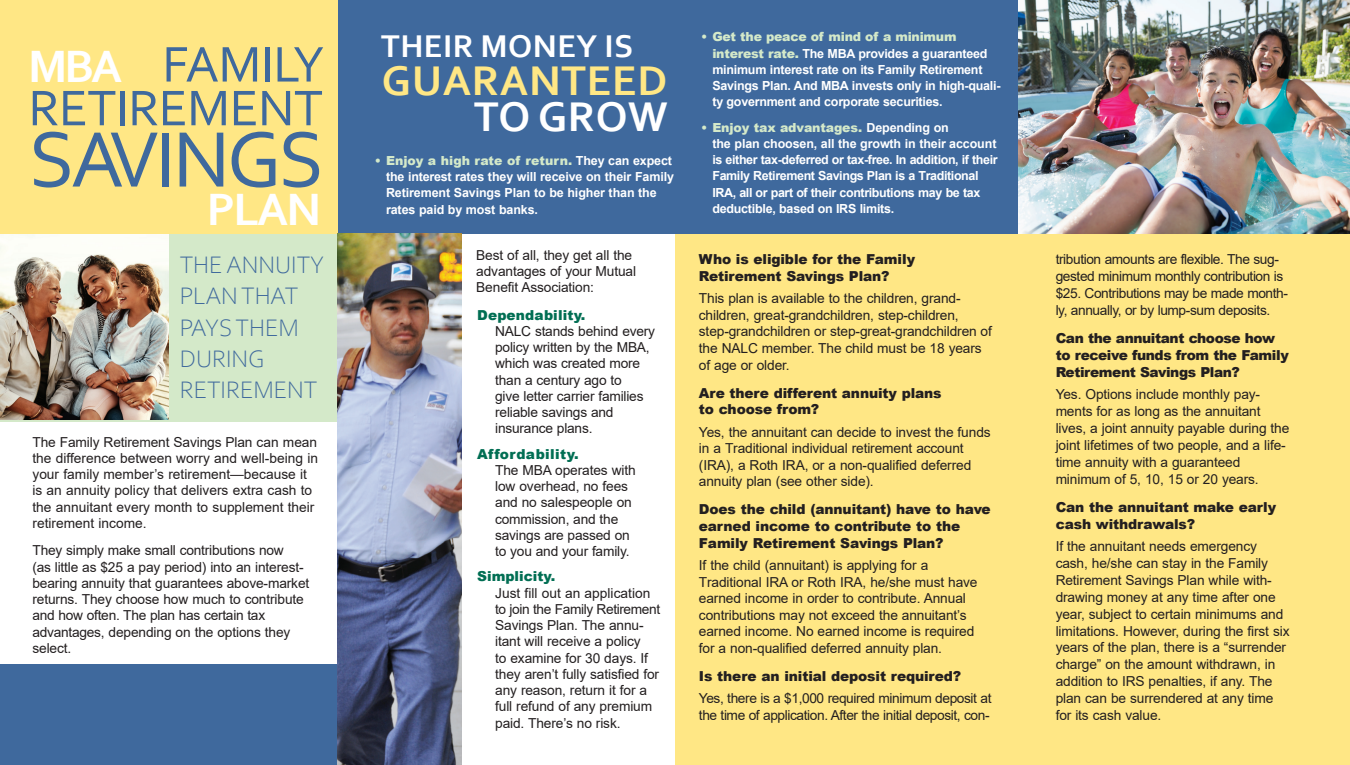
<style>
.page{position:relative;width:1350px;height:765px;background:#fff}
.page>*{position:absolute;margin:0;border:0;box-sizing:border-box;transform-origin:0 0}
.t1{font:82.5px "Corbel";letter-spacing:-.04em;color:#3f699d}
.t2{font:52.5px/43.8px "Corbel";letter-spacing:-.01em;color:#3f699d}
.t3{font:700 47.5px "Corbel";color:#fff}
.t4{font:700 43.5px "Corbel";letter-spacing:.015em;color:#ffe785}
.t5{font:700 43.5px "Corbel";letter-spacing:.015em;color:#fff}
.t6{font:700 33px "Corbel";letter-spacing:.015em;color:#fff}
.t7{font:300 25px/31.2px "Corbel";color:#3f699d}
.t8{font:13.75px/16.2px "Arial";letter-spacing:-.01em;color:#231f20}
.t9{font:900 13.75px/16.6px "Arial";letter-spacing:-.01em;color:#231f20}
.t10{font:13.75px/16.9px "Arial";letter-spacing:-.03em;color:#231f20}
.t11{font:900 13.75px/16.9px "Arial";letter-spacing:-.03em;color:#231f20}
.t12{font:900 13.75px "Arial";letter-spacing:.01em;color:#016e53}
.t13{font:900 13.75px "Arial";letter-spacing:.03em;color:#016e53}
.t14{font:700 12.5px/16.2px "Arial";letter-spacing:-.02em;color:#fff}
.s1{font-weight:700;font-size:47.5px;color:#fff}
.s2{font-weight:900;color:#d4e9c9}
</style>
<div class="page">
<div style="left:675px;top:233px;width:675px;height:532px;background:#ffe785"></div>
<div style="left:0;top:233px;width:337px;height:189px;background:#d4e9c9"></div>
<div style="left:337px;top:0;width:1013px;height:233px;background:#3f699d"></div>
<img style="left:0;top:233px;width:169px;height:187px">
<div style="left:0;top:0;width:337px;height:233px;background:#ffe785"></div>
<div style="left:0;top:664px;width:364px;height:101px;background:#3f699d"></div>
<img style="left:337px;top:233px;width:124px;height:532px">
<img style="left:1019px;top:0;width:331px;height:233px">
<h2 class="t2" style="left:28px;top:41px;width:297px"><span class="s1">MBA</span> FAMILY<br>RETIREMENT</h2>
<h1 class="t1" style="left:29px;top:108px;width:297px">SAVINGS</h1>
<h3 class="t3" style="left:207px;top:180px;width:116px">PLAN</h3>
<h3 class="t7" style="left:180px;top:248px;width:146px">THE ANNUITY<br>PLAN THAT<br>PAYS THEM<br>DURING<br>RETIREMENT</h3>
<p class="t8" style="left:32px;top:433px;width:287px">The Family Retirement Savings Plan can mean the difference between worry and well-being in your family member’s retirement—because it is an annuity policy that delivers extra cash to the annuitant every month to supplement their retirement income.</p>
<p class="t8" style="left:32px;top:542px;width:278px">They simply make small contributions now<br>(as little as $25 a pay period) into an interest&shy;bearing annuity that guarantees above-market returns. They choose how much to contribute and how often. The plan has certain tax advantages, depending on the options they select.</p>
<h3 class="t6" style="left:381px;top:26px;width:254px">THEIR MONEY IS</h3>
<h3 class="t4" style="left:382px;top:53px;width:287px">GUARANTEED</h3>
<h3 class="t5" style="left:474px;top:89px;width:195px">TO GROW</h3>
<p class="t14" style="left:386px;top:153px;width:289px;text-indent:-11px"><span class="s2">• Enjoy a high rate of return.</span> They can expect the interest rates they will receive on their Family Retirement Savings Plan to be higher than the rates paid by most banks.</p>
<p class="t8" style="left:476px;top:247px;width:161px">Best of all, they get all the advantages of your Mutual<br>Benefit Association:</p>
<p class="t12" style="left:477px;top:305px;width:110px">Dependability.</p>
<p class="t8" style="left:495px;top:323px;width:161px">NALC stands behind every policy written by the MBA, which was created more than a century ago to<br>give letter carrier families reliable savings and insurance plans.</p>
<p class="t13" style="left:477px;top:444px;width:103px">Affordability.</p>
<p class="t8" style="left:495px;top:462px;width:142px">The MBA operates with low overhead, no fees and no salespeople on commission, and the savings are passed on to you and your family.</p>
<p class="t12" style="left:477px;top:566px;width:80px">Simplicity.</p>
<p class="t8" style="left:495px;top:585px;width:166px">Just fill out an application to join the Family Retirement<br>Savings Plan. The annu&shy;itant will receive a policy<br>to examine for 30 days. If they aren’t fully satisfied for any reason, return it for a full refund of any premium paid. There’s no risk.</p>
<p class="t14" style="left:712px;top:29px;width:290px;text-indent:-11px"><span class="s2">• Get the peace of mind of a minimum interest rate.</span> The MBA provides a guaranteed minimum interest rate on its Family Retirement Savings Plan. And MBA invests only in high-quali&shy;ty government and corporate securities.</p>
<p class="t14" style="left:712px;top:119px;width:287px;text-indent:-11px"><span class="s2">• Enjoy tax advantages.</span> Depending on<br>the plan choosen, all the growth in their account is either tax-deferred or tax-free. In addition, if their Family Retirement Savings Plan is a Traditional IRA, all or part of their contributions may be tax deductible, based on IRS limits.</p>
<p class="t9" style="left:699px;top:251px;width:218px">Who is eligible for the Family<br>Retirement Savings Plan?</p>
<p class="t8" style="left:699px;top:290px;width:295px;line-height:16.6px">This plan is available to the children, grand&shy;children, great-grandchildren, step-children, step-grandchildren or step-great-grandchildren of the NALC member. The child must be 18 years of age or older.</p>
<p class="t9" style="left:699px;top:384px;width:244px">Are there different annuity plans to choose from?</p>
<p class="t8" style="left:699px;top:423px;width:293px;line-height:16.6px">Yes, the annuitant can decide to invest the funds in a Traditional individual retirement account (IRA), a Roth IRA, or a non-qualified deferred annuity plan (see other side).</p>
<p class="t9" style="left:699px;top:501px;width:293px">Does the child (annuitant) have to have earned income to contribute to the<br>Family Retirement Savings Plan?</p>
<p class="t8" style="left:699px;top:557px;width:280px;line-height:16.6px">If the child (annuitant) is applying for a Traditional IRA or Roth IRA, he/she must have earned income in order to contribute. Annual contributions may not exceed the annuitant’s earned income. No earned income is required for a non-qualified deferred annuity plan.</p>
<p class="t9" style="left:699px;top:667px;width:264px">Is there an initial deposit required?</p>
<p class="t10" style="left:699px;top:690px;width:294px">Yes, there is a $1,000 required minimum deposit at the time of application. After the initial deposit, con-</p>
<p class="t10" style="left:1056px;top:251px;width:234px">tribution amounts are flexible. The sug&shy;gested minimum monthly contribution is $25. Contributions may be made month&shy;ly, annually, or by lump-sum deposits.</p>
<p class="t11" style="left:1056px;top:329px;width:235px">Can the annuitant choose how to receive funds from the Family<br>Retirement Savings Plan?</p>
<p class="t8" style="left:1056px;top:386px;width:235px;line-height:16.9px">Yes. Options include monthly pay&shy;ments for as long as the annuitant lives, a joint annuity payable during the joint lifetimes of two people, and a life&shy;time annuity with a guaranteed minimum of 5, 10, 15 or 20 years.</p>
<p class="t9" style="left:1056px;top:498px;width:222px">Can the annuitant make early cash withdrawals?</p>
<p class="t8" style="left:1056px;top:538px;width:235px;line-height:16.9px">If the annuitant needs emergency cash, he/she can stay in the Family Retirement Savings Plan while with&shy;drawing money at any time after one year, subject to certain minimums and limitations. However, during the first six years of the plan, there is a “surrender charge” on the amount withdrawn, in addition to IRS penalties, if any. The plan can be surrendered at any time for its cash value.</p>
</div>
